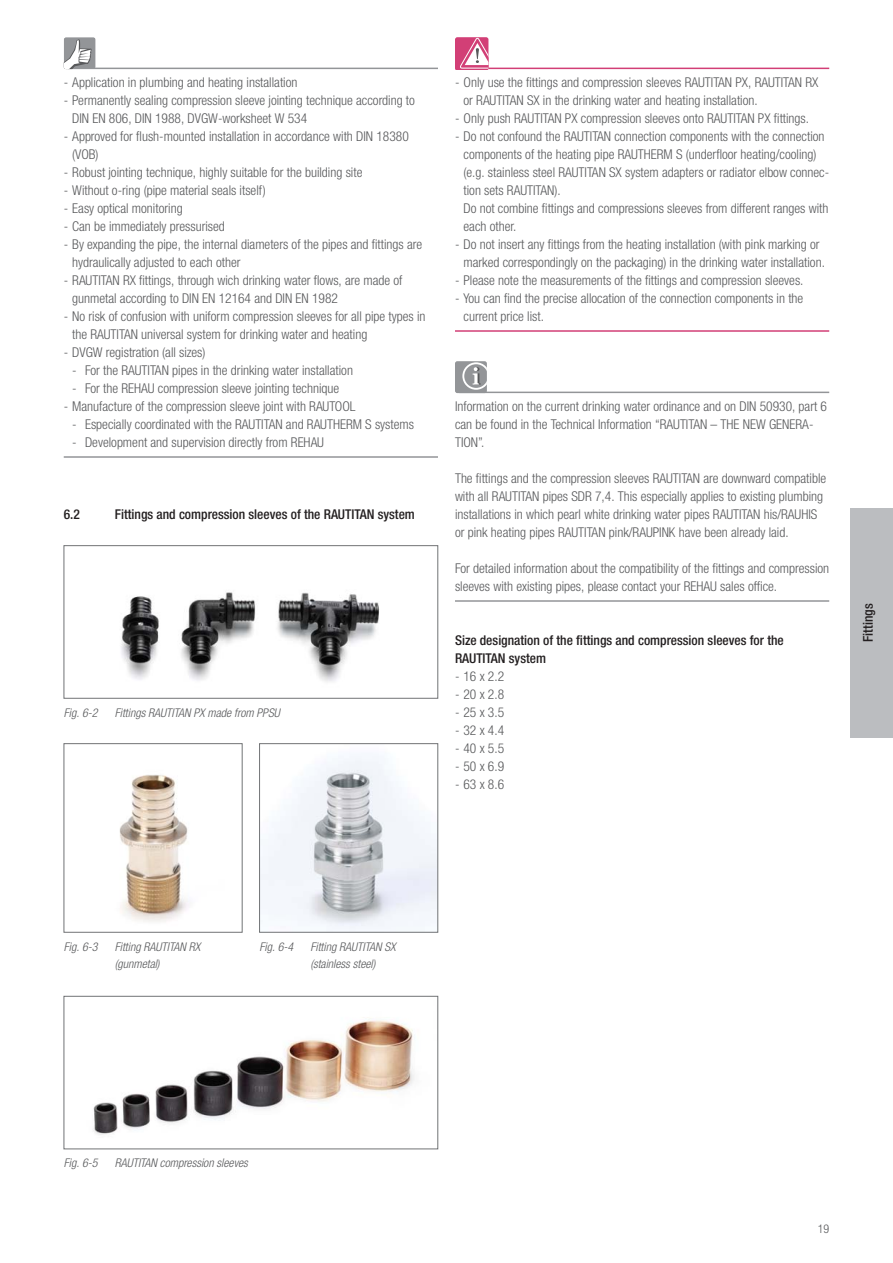
<style>
.page{position:relative;width:893px;height:1263px;background:#fff}
.page>*{position:absolute;margin:0;border:0;box-sizing:border-box;transform-origin:0 0}
.t1{font:300 condensed 13.5px/18px "Helvetica Neue LTW1 G";color:#58595b}
.t2{font:500 condensed 13.5px/18px "Helvetica Neue LTW1 G";color:#231f20}
.t3{font:italic 300 condensed 12px/16.8px "Helvetica Neue LTW1 G";color:#58595b}
.t4{font:300 condensed 12px "Helvetica Neue LTW1 G";color:#58595b}
</style>
<div class="page">
<div style="left:850px;top:508px;width:43px;height:229px;background:#bbbdc0"></div>
<hr style="left:68px;top:68px;width:370px;height:1px;background:#939598">
<hr style="left:64px;top:456px;width:374px;height:2px;background:#939598">
<div style="left:64px;top:37px;width:32px;height:32px;background:#939598;border-radius:2px"></div>
<svg style="left:64px;top:39px;width:28px;height:30px"></svg>
<hr style="left:459px;top:68px;width:370px;height:1px;background:#d23f76">
<hr style="left:455px;top:330px;width:374px;height:2px;background:#d23f76">
<hr style="left:459px;top:392px;width:370px;height:1px;background:#939598">
<hr style="left:455px;top:600px;width:374px;height:2px;background:#939598">
<svg style="left:455px;top:37px;width:33px;height:32px"></svg>
<div style="left:455px;top:361px;width:32px;height:32px;background:#939598;border-radius:2px"></div>
<svg style="left:461px;top:361px;width:26px;height:29px"></svg>
<img style="left:121px;top:592px;width:258px;height:90px">
<div style="left:64px;top:545px;width:374px;height:153px;border:1px solid #717375"></div>
<img style="left:119px;top:775px;width:70px;height:147px">
<img style="left:261px;top:756px;width:175px;height:174px">
<div style="left:259px;top:743px;width:179px;height:189px;border:1px solid #717375"></div>
<img style="left:93px;top:1020px;width:321px;height:115px">
<div style="left:64px;top:996px;width:374px;height:153px;border:1px solid #717375"></div>
<p class="t1" style="left:64px;top:75px;width:235px">- Application in plumbing and heating installation</p>
<p class="t1" style="left:72px;top:93px;width:344px;text-indent:-9px">- Permanently sealing compression sleeve jointing technique according to<br>DIN EN 806, DIN 1988, DVGW-worksheet W 534</p>
<p class="t1" style="left:72px;top:129px;width:338px;text-indent:-9px">- Approved for flush-mounted installation in accordance with DIN 18380 (VOB)</p>
<p class="t1" style="left:64px;top:165px;width:300px">- Robust jointing technique, highly suitable for the building site</p>
<p class="t1" style="left:64px;top:183px;width:203px">- Without o-ring (pipe material seals itself)</p>
<p class="t1" style="left:64px;top:201px;width:120px">- Easy optical monitoring</p>
<p class="t1" style="left:64px;top:219px;width:163px">- Can be immediately pressurised</p>
<p class="t1" style="left:72px;top:237px;width:351px;text-indent:-9px">- By expanding the pipe, the internal diameters of the pipes and fittings are hydraulically adjusted to each other</p>
<p class="t1" style="left:72px;top:273px;width:332px;text-indent:-9px">- RAUTITAN RX fittings, through wich drinking water flows, are made of gunmetal according to DIN EN 12164 and DIN EN 1982</p>
<p class="t1" style="left:72px;top:309px;width:355px;text-indent:-9px">- No risk of confusion with uniform compression sleeves for all pipe types in the RAUTITAN universal system for drinking water and heating</p>
<p class="t1" style="left:64px;top:345px;width:143px">- DVGW registration (all sizes)</p>
<p class="t1" style="left:72px;top:363px;width:282px">- For the RAUTITAN pipes in the drinking water installation</p>
<p class="t1" style="left:72px;top:381px;width:269px">- For the REHAU compression sleeve jointing technique</p>
<p class="t1" style="left:64px;top:399px;width:293px">- Manufacture of the compression sleeve joint with RAUTOOL</p>
<p class="t1" style="left:72px;top:417px;width:343px">- Especially coordinated with the RAUTITAN and RAUTHERM S systems</p>
<p class="t1" style="left:72px;top:435px;width:253px">- Development and supervision directly from REHAU</p>
<p class="t2" style="left:64px;top:507px;width:18px">6.2</p>
<p class="t2" style="left:115px;top:507px;width:302px">Fittings and compression sleeves of the RAUTITAN system</p>
<p class="t3" style="left:64px;top:706px;width:35px">Fig. 6-2</p>
<p class="t3" style="left:115px;top:706px;width:167px">Fittings RAUTITAN PX made from PPSU</p>
<p class="t1" style="left:463px;top:75px;width:356px;text-indent:-9px">- Only use the fittings and compression sleeves RAUTITAN PX, RAUTITAN RX or RAUTITAN SX in the drinking water and heating installation.</p>
<p class="t1" style="left:455px;top:111px;width:356px">- Only push RAUTITAN PX compression sleeves onto RAUTITAN PX fittings.</p>
<p class="t1" style="left:463px;top:129px;width:367px;text-indent:-9px">- Do not confound the RAUTITAN connection components with the connection components of the heating pipe RAUTHERM S (underfloor heating/cooling) (e.g. stainless steel RAUTITAN SX system adapters or radiator elbow connec&shy;tion sets RAUTITAN).<br>Do not combine fittings and compressions sleeves from different ranges with each other.</p>
<p class="t1" style="left:463px;top:237px;width:363px;text-indent:-9px">- Do not insert any fittings from the heating installation (with pink marking or marked correspondingly on the packaging) in the drinking water installation.</p>
<p class="t1" style="left:455px;top:273px;width:350px">- Please note the measurements of the fittings and compression sleeves.</p>
<p class="t1" style="left:463px;top:291px;width:341px;text-indent:-9px">- You can find the precise allocation of the connection components in the current price list.</p>
<p class="t1" style="left:455px;top:399px;width:374px">Information on the current drinking water ordinance and on DIN 50930, part 6 can be found in the Technical Information “ RAUTITAN – THE NEW GENERA-<br>TION”.</p>
<p class="t1" style="left:455px;top:471px;width:373px">The fittings and the compression sleeves RAUTITAN are downward compatible with all RAUTITAN pipes SDR 7,4. This especially applies to existing plumbing installations in which pearl white drinking water pipes RAUTITAN his/RAUHIS or pink heating pipes RAUTITAN pink/RAUPINK have been already laid.</p>
<p class="t1" style="left:455px;top:561px;width:376px">For detailed information about the compatibility of the fittings and compression sleeves with existing pipes, please contact your REHAU sales office.</p>
<p class="t2" style="left:455px;top:633px;width:330px">Size designation of the fittings and compression sleeves for the<br>RAUTITAN system</p>
<p class="t1" style="left:455px;top:669px;width:51px">- 16 x 2.2</p>
<p class="t1" style="left:455px;top:687px;width:51px">- 20 x 2.8</p>
<p class="t1" style="left:455px;top:705px;width:51px">- 25 x 3.5</p>
<p class="t1" style="left:455px;top:723px;width:51px">- 32 x 4.4</p>
<p class="t1" style="left:455px;top:741px;width:51px">- 40 x 5.5</p>
<p class="t1" style="left:455px;top:759px;width:51px">- 50 x 6.9</p>
<p class="t1" style="left:455px;top:777px;width:51px">- 63 x 8.6</p>
<p class="t2" style="left:861px;top:642px;width:40px;rotate:-90deg">Fittings</p>
<p class="t3" style="left:64px;top:940px;width:35px">Fig. 6-3</p>
<p class="t3" style="left:115px;top:940px;width:87px">Fitting RAUTITAN RX (gunmetal)</p>
<p class="t3" style="left:259px;top:940px;width:35px">Fig. 6-4</p>
<p class="t3" style="left:310px;top:940px;width:87px">Fitting RAUTITAN SX (stainless steel)</p>
<p class="t3" style="left:64px;top:1156px;width:35px">Fig. 6-5</p>
<p class="t3" style="left:115px;top:1156px;width:135px">RAUTITAN compression sleeves</p>
<p class="t4" style="left:818px;top:1225px;width:13px">19</p>
</div>
